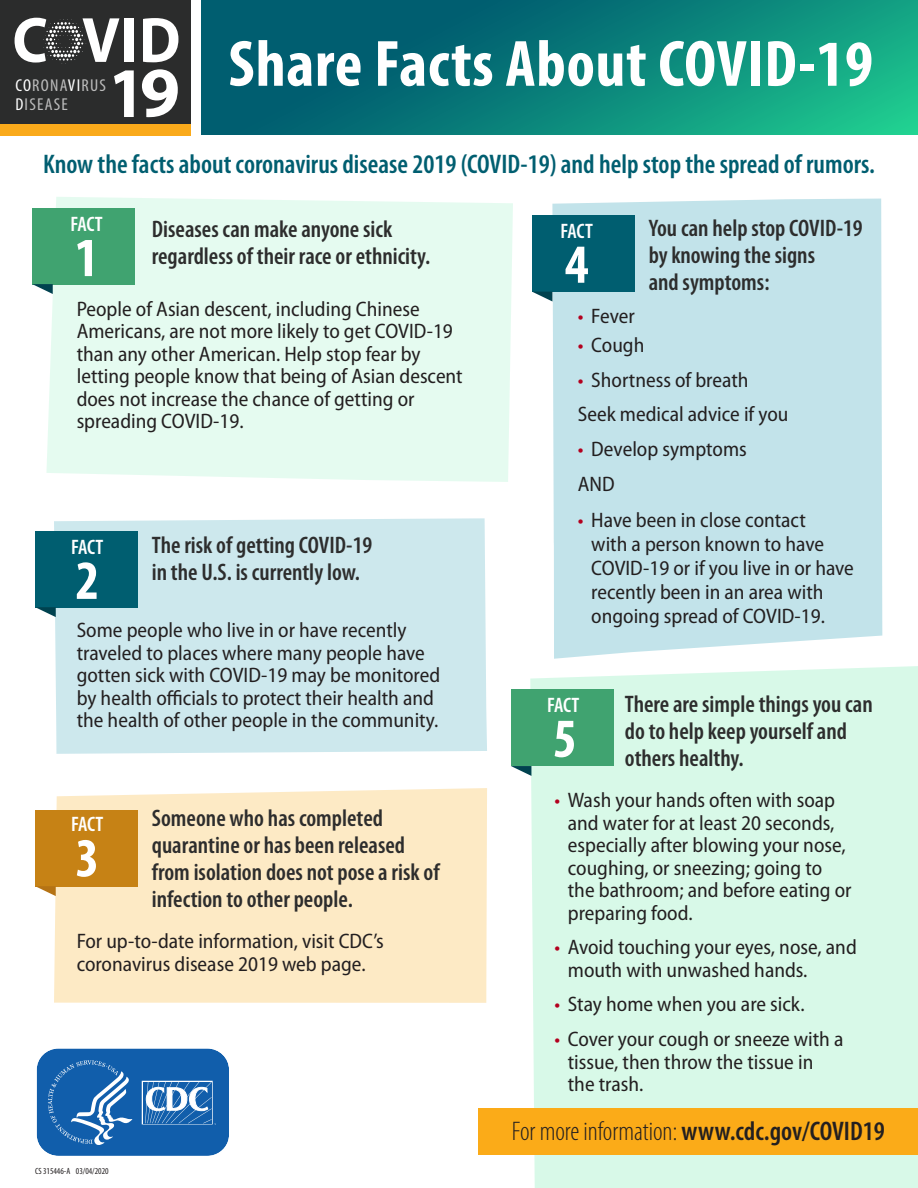
<style>
.page{position:relative;width:918px;height:1188px;background:#fff}
.page>*{position:absolute;margin:0;border:0;box-sizing:border-box;transform-origin:0 0}
.t1{font:700 71.7px "Myriad Pro";color:#fff;scale:.92 1}
.H1_BOLD_WHITE{font:700 condensed 66px "Myriad Pro";letter-spacing:.01em;color:#fff}
.t2{font:700 64.5px "Myriad Pro";color:#fff;scale:.92 1}
.H3_FACTS{font:700 condensed 55.5px "Myriad Pro";color:#fff}
.H2_headers_with_main{font:600 condensed 27px "Myriad Pro";color:#005e70}
.link{font:300 condensed 27px "Myriad Pro";color:#231f20}
.H3_FACT_content{font:600 condensed 24px/27px "Myriad Pro";color:#2d2d2d}
.List_Bullet_black{font:semi-condensed 21px/22.5px "Myriad Pro";color:#231f20}
.H3_FACTS-2{font:600 condensed 21px "Myriad Pro";letter-spacing:-.02em;color:#fff}
.t3{font:condensed 17.25px/18.9px "Myriad Pro";letter-spacing:.07em;color:#bcbcbc;scale:1.04 1}
.t4{font:condensed 9px "Myriad Pro";color:#231f20}
.s1{color:#fff}
.s2{font-size:71.25px}
.s3{color:#b3001e}
.s4{font-weight:600}
</style>
<div class="page">
<div style="left:530px;top:666px;width:388px;height:522px;background:#d8f9e8"></div>
<div style="left:54px;top:788px;width:433px;height:215px;background:#fdeac5"></div>
<div style="left:54px;top:518px;width:433px;height:236px;background:#cde8ed"></div>
<div style="left:46px;top:197px;width:467px;height:285px;background:#e5fbf0"></div>
<div style="left:552px;top:199px;width:330px;height:460px;background:#c2e3ea"></div>
<div style="left:0;top:0;width:191px;height:124px;background:#2b2c2c"></div>
<div style="left:0;top:124px;width:191px;height:11px;background:#faaa1b"></div>
<svg style="left:43px;top:19px;width:43px;height:45px"></svg>
<div style="left:478px;top:1108px;width:440px;height:47px;background:#fbab18"></div>
<svg style="left:36px;top:1048px;width:193px;height:108px;background:#3174b6"></svg>
<svg style="left:201px;top:0;width:717px;height:135px;background:#097f79"></svg>
<div style="left:32px;top:208px;width:103px;height:76px;background:#40a370"></div>
<svg style="left:32px;top:284px;width:21px;height:10px"></svg>
<div style="left:511px;top:690px;width:103px;height:76px;background:#40a370"></div>
<svg style="left:511px;top:766px;width:20px;height:10px"></svg>
<div style="left:35px;top:531px;width:103px;height:76px;background:#005e70"></div>
<svg style="left:35px;top:607px;width:21px;height:10px"></svg>
<div style="left:532px;top:216px;width:102px;height:76px;background:#005e70"></div>
<svg style="left:533px;top:292px;width:19px;height:10px"></svg>
<div style="left:35px;top:810px;width:103px;height:76px;background:#c68215"></div>
<svg style="left:35px;top:886px;width:21px;height:10px"></svg>
<p class="t2" style="left:12px;top:-2px;width:184px">C V DI</p>
<p class="t3" style="left:15px;top:76px;width:89px"><span class="s1">CO</span>RONA<span class="s1">VI</span>RUS<br><span class="s1">D</span>ISEASE</p>
<p class="t1" style="left:108px;top:46px;width:80px">1<span class="s2">9</span></p>
<h1 class="H1_BOLD_WHITE" style="left:228px;top:23px;width:646px">Share Facts About COVID-19</h1>
<h2 class="H2_headers_with_main" style="left:43px;top:150px;width:833px">Know the facts about coronavirus disease 2019 (COVID-19) and help stop the spread of rumors.</h2>
<h3 class="H3_FACTS-2" style="left:70px;top:213px;width:34px">FACT</h3>
<h3 class="H3_FACTS" style="left:75px;top:223px;width:25px">1</h3>
<p class="H3_FACT_content" style="left:649px;top:214px;width:216px">You can help stop COVID-19 by knowing the signs<br>and symptoms:</p>
<p class="H3_FACT_content" style="left:152px;top:216px;width:280px">Diseases can make anyone sick regardless of their race or ethnicity.</p>
<h3 class="H3_FACTS-2" style="left:561px;top:219px;width:34px">FACT</h3>
<h3 class="H3_FACTS" style="left:565px;top:230px;width:25px">4</h3>
<p class="List_Bullet_black" style="left:77px;top:298px;width:388px">People of Asian descent, including Chinese Americans, are not more likely to get COVID-19 than any other American. Help stop fear by letting people know that being of Asian descent does not increase the chance of getting or spreading COVID-19.</p>
<h3 class="H3_FACTS-2" style="left:71px;top:535px;width:34px">FACT</h3>
<h3 class="H3_FACTS" style="left:76px;top:546px;width:25px">2</h3>
<p class="H3_FACT_content" style="left:152px;top:532px;width:222px">The risk of getting COVID-19 in the U.S. is currently low.</p>
<p class="List_Bullet_black" style="left:77px;top:619px;width:365px">Some people who live in or have recently traveled to places where many people have gotten sick with COVID-19 may be monitored by health officials to protect their health and the health of other people in the community.</p>
<h3 class="H3_FACTS-2" style="left:71px;top:813px;width:34px">FACT</h3>
<h3 class="H3_FACTS" style="left:76px;top:823px;width:25px">3</h3>
<p class="H3_FACT_content" style="left:152px;top:805px;width:289px">Someone who has completed quarantine or has been released from isolation does not pose a risk of infection to other people.</p>
<p class="List_Bullet_black" style="left:77px;top:931px;width:309px">For up-to-date information, visit CDC’s coronavirus disease 2019 web page.</p>
<p class="t4" style="left:35px;top:1166px;width:75px">CS 315446-A 03/04/2020</p>
<p class="List_Bullet_black" style="left:578px;top:305px;width:58px"><span class="s3">•</span> Fever</p>
<p class="List_Bullet_black" style="left:578px;top:334px;width:68px"><span class="s3">•</span> Cough</p>
<p class="List_Bullet_black" style="left:578px;top:369px;width:172px"><span class="s3">•</span> Shortness of breath</p>
<p class="List_Bullet_black" style="left:578px;top:403px;width:212px">Seek medical advice if you</p>
<p class="List_Bullet_black" style="left:578px;top:438px;width:171px"><span class="s3">•</span> Develop symptoms</p>
<p class="List_Bullet_black" style="left:578px;top:473px;width:38px">AND</p>
<p class="List_Bullet_black" style="left:591px;top:508px;width:264px;line-height:24px;text-indent:-14px"><span class="s3">•</span> Have been in close contact<br>with a person known to have<br>COVID-19 or if you live in or have recently been in an area with ongoing spread of COVID-19.</p>
<h3 class="H3_FACTS-2" style="left:547px;top:693px;width:34px">FACT</h3>
<h3 class="H3_FACTS" style="left:553px;top:704px;width:25px">5</h3>
<p class="H3_FACT_content" style="left:625px;top:691px;width:249px">There are simple things you can do to help keep yourself and others healthy.</p>
<p class="List_Bullet_black" style="left:568px;top:789px;width:285px;text-indent:-14px"><span class="s3">•</span> Wash your hands often with soap and water for at least 20 seconds, especially after blowing your nose, coughing, or sneezing; going to the bathroom; and before eating or preparing food.</p>
<p class="List_Bullet_black" style="left:568px;top:936px;width:290px;text-indent:-14px"><span class="s3">•</span> Avoid touching your eyes, nose, and mouth with unwashed hands.</p>
<p class="List_Bullet_black" style="left:554px;top:994px;width:252px"><span class="s3">•</span> Stay home when you are sick.</p>
<p class="List_Bullet_black" style="left:568px;top:1028px;width:277px;text-indent:-14px"><span class="s3">•</span> Cover your cough or sneeze with a tissue, then throw the tissue in the trash.</p>
<p class="link" style="left:512px;top:1117px;width:374px">For more information: <span class="s4">www.cdc.gov/COVID19</span></p>
</div>
